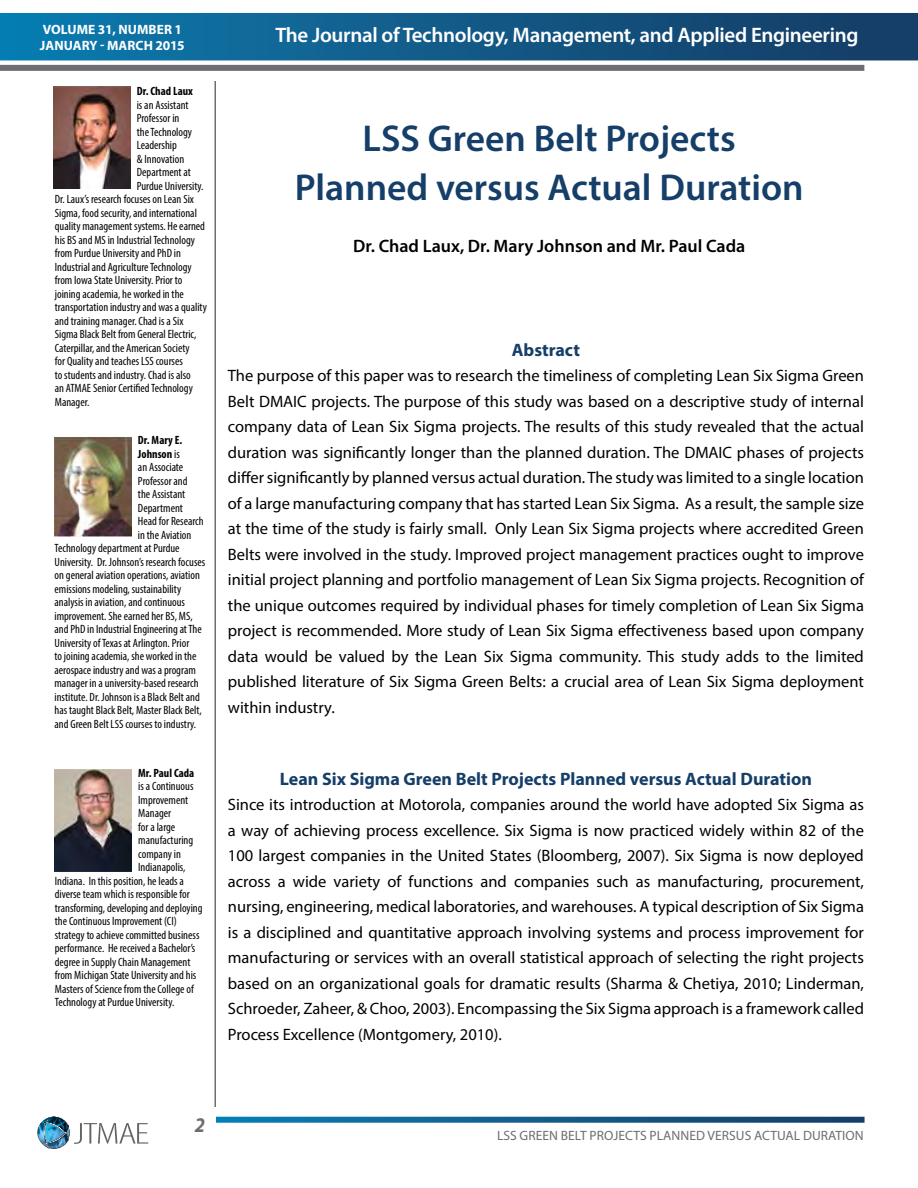
<style>
.page{position:relative;width:918px;height:1188px;background:#fff}
.page>*{position:absolute;margin:0;border:0;box-sizing:border-box;transform-origin:0 0}
.t1{font:600 37.5px/48.8px "Myriad Pro";color:#153e68;text-align:center}
.t2{font:600 21px "Myriad Pro";letter-spacing:-.015em;color:#fff}
.t3{font:italic 700 21px "Myriad Pro";color:#6d6e71;scale:.9 1}
.t4{font:700 18px "Myriad Pro";color:#153e68}
.t5{font:600 18px "Myriad Pro";color:#000}
.t6{font:16.5px/25.5px "Myriad Pro";color:#000;text-align:justify}
.t7{font:13.5px "Myriad Pro";letter-spacing:.005em;color:#6d6e71}
.t8{font:700 13.5px/16.5px "Myriad Pro";letter-spacing:.005em;color:#fff}
.t9{font:condensed 12px "Myriad Pro";color:#000}
.t10{font:700 condensed 12px "Myriad Pro";color:#000}
.s1{font-weight:400}
</style>
<div class="page">
<div style="left:0;top:65px;width:864px;height:6px;background:#6d6e71"></div>
<svg style="left:216px;top:1117px;width:649px;height:6px;background:#1b6591"></svg>
<svg style="left:0;top:13px;width:918px;height:47px;background:#105a89"></svg>
<hr style="left:214px;top:81px;width:2px;height:1026px;background:#6d6e71">
<svg style="left:38px;top:1117px;width:110px;height:32px"></svg>
<img style="left:53px;top:86px;width:77px;height:103px">
<img style="left:55px;top:437px;width:76px;height:100px">
<img style="left:55px;top:769px;width:77px;height:103px">
<p class="t8" style="left:40px;top:21px;width:146px">Volume 31, Number 1<br>January - March 2015</p>
<p class="t10" style="left:137px;top:84px;width:58px">Dr. Chad Laux</p>
<p class="t9" style="left:137px;top:98px;width:53px">is an Assistant</p>
<p class="t9" style="left:137px;top:111px;width:44px">Professor in</p>
<p class="t9" style="left:137px;top:125px;width:57px">the Technology</p>
<p class="t9" style="left:137px;top:138px;width:42px">Leadership</p>
<p class="t9" style="left:137px;top:152px;width:49px">&amp; Innovation</p>
<p class="t9" style="left:137px;top:165px;width:56px">Department at</p>
<p class="t9" style="left:137px;top:179px;width:68px">Purdue University.</p>
<p class="t9" style="left:55px;top:192px;width:141px">Dr. Laux’s research focuses on Lean Six</p>
<p class="t9" style="left:55px;top:206px;width:144px">Sigma, food security, and international</p>
<p class="t9" style="left:55px;top:219px;width:152px">quality management systems. He earned</p>
<p class="t9" style="left:55px;top:233px;width:142px">his BS and MS in Industrial Technology</p>
<p class="t9" style="left:55px;top:246px;width:128px">from Purdue University and PhD in</p>
<p class="t9" style="left:55px;top:260px;width:138px">Industrial and Agriculture Technology</p>
<p class="t9" style="left:55px;top:273px;width:129px">from Iowa State University. Prior to</p>
<p class="t9" style="left:55px;top:287px;width:131px">joining academia, he worked in the</p>
<p class="t9" style="left:55px;top:300px;width:154px">transportation industry and was a quality</p>
<p class="t9" style="left:55px;top:314px;width:130px">and training manager. Chad is a Six</p>
<p class="t9" style="left:55px;top:327px;width:143px">Sigma Black Belt from General Electric,</p>
<p class="t9" style="left:55px;top:341px;width:136px">Caterpillar, and the American Society</p>
<p class="t9" style="left:55px;top:354px;width:130px">for Quality and teaches LSS courses</p>
<p class="t9" style="left:55px;top:368px;width:137px">to students and industry. Chad is also</p>
<p class="t9" style="left:55px;top:381px;width:139px">an ATMAE Senior Certified Technology</p>
<p class="t9" style="left:55px;top:395px;width:36px">Manager.</p>
<p class="t10" style="left:138px;top:433px;width:46px">Dr. Mary E.</p>
<p class="t10" style="left:138px;top:446px;width:43px">Johnson <span class="s1">is</span></p>
<p class="t9" style="left:138px;top:460px;width:47px">an Associate</p>
<p class="t9" style="left:138px;top:474px;width:51px">Professor and</p>
<p class="t9" style="left:138px;top:487px;width:49px">the Assistant</p>
<p class="t9" style="left:138px;top:501px;width:46px">Department</p>
<p class="t9" style="left:138px;top:514px;width:67px">Head for Research</p>
<p class="t9" style="left:138px;top:528px;width:55px">in the Aviation</p>
<p class="t9" style="left:55px;top:541px;width:127px">Technology department at Purdue</p>
<p class="t9" style="left:55px;top:555px;width:152px">University. Dr. Johnson’s research focuses</p>
<p class="t9" style="left:55px;top:568px;width:147px">on general aviation operations, aviation</p>
<p class="t9" style="left:55px;top:582px;width:128px">emissions modeling, sustainability</p>
<p class="t9" style="left:55px;top:595px;width:132px">analysis in aviation, and continuous</p>
<p class="t9" style="left:55px;top:609px;width:140px">improvement. She earned her BS, MS,</p>
<p class="t9" style="left:55px;top:622px;width:149px">and PhD in Industrial Engineering at The</p>
<p class="t9" style="left:55px;top:636px;width:136px">University of Texas at Arlington. Prior</p>
<p class="t9" style="left:55px;top:649px;width:143px">to joining academia, she worked in the</p>
<p class="t9" style="left:55px;top:663px;width:143px">aerospace industry and was a program</p>
<p class="t9" style="left:55px;top:676px;width:146px">manager in a university-based research</p>
<p class="t9" style="left:55px;top:690px;width:147px">institute. Dr. Johnson is a Black Belt and</p>
<p class="t9" style="left:55px;top:703px;width:149px">has taught Black Belt, Master Black Belt,</p>
<p class="t9" style="left:55px;top:717px;width:143px">and Green Belt LSS courses to industry.</p>
<p class="t10" style="left:138px;top:765px;width:58px">Mr. Paul Cada</p>
<p class="t9" style="left:138px;top:779px;width:57px">is a Continuous</p>
<p class="t9" style="left:138px;top:793px;width:51px">Improvement</p>
<p class="t9" style="left:138px;top:806px;width:34px">Manager</p>
<p class="t9" style="left:138px;top:820px;width:39px">for a large</p>
<p class="t9" style="left:138px;top:833px;width:57px">manufacturing</p>
<p class="t9" style="left:138px;top:847px;width:44px">company in</p>
<p class="t9" style="left:138px;top:860px;width:49px">Indianapolis,</p>
<p class="t9" style="left:55px;top:874px;width:131px">Indiana. In this position, he leads a</p>
<p class="t9" style="left:55px;top:887px;width:136px">diverse team which is responsible for</p>
<p class="t9" style="left:55px;top:901px;width:149px">transforming, developing and deploying</p>
<p class="t9" style="left:55px;top:914px;width:123px">the Continuous Improvement (CI)</p>
<p class="t9" style="left:55px;top:928px;width:146px">strategy to achieve committed business</p>
<p class="t9" style="left:55px;top:941px;width:142px">performance. He received a Bachelor’s</p>
<p class="t9" style="left:55px;top:955px;width:137px">degree in Supply Chain Management</p>
<p class="t9" style="left:55px;top:968px;width:143px">from Michigan State University and his</p>
<p class="t9" style="left:55px;top:982px;width:140px">Masters of Science from the College of</p>
<p class="t9" style="left:55px;top:995px;width:121px">Technology at Purdue University.</p>
<p class="t2" style="left:275px;top:21px;width:585px">The Journal of Technology, Management, and Applied Engineering</p>
<h1 class="t1" style="left:295px;top:113px;width:510px">LSS Green Belt Projects<br>Planned versus Actual Duration</h1>
<p class="t5" style="left:353px;top:235px;width:394px">Dr. Chad Laux, Dr. Mary Johnson and Mr. Paul Cada</p>
<p class="t4" style="left:512px;top:338px;width:70px">Abstract</p>
<p class="t6" style="left:228px;top:363px;width:638px">The purpose of this paper was to research the timeliness of completing Lean Six Sigma Green<br>Belt DMAIC</p>
<p class="t6" style="left:228px;top:388px;width:638px;text-indent:84px">projects. The purpose of this study was based on a descriptive study of internal company data of Lean Six Sigma projects. The results of this study revealed that the actual duration was significantly longer than the planned duration. The DMAIC</p>
<p class="t6" style="left:228px;top:439px;width:638px;text-indent:509px">phases of projects differ significantly by planned versus actual duration. The study was limited to a single location of a large manufacturing company that has started Lean Six Sigma. As a result, the sample size at the time of the study is fairly small. Only Lean Six Sigma projects where accredited Green Belts were involved in the study. I mproved project management practices ought to improve initial project planning and portfolio management of Lean Six Sigma projects. Recognition of the unique outcomes required by individual phases for timely completion of Lean Six Sigma project is recommended. More study of Lean Six Sigma effectiveness based upon company data would be valued by the Lean Six Sigma community. This study adds to the limited published literature of Six Sigma Green Belts: a crucial area of Lean Six Sigma deployment within industry.</p>
<p class="t4" style="left:280px;top:767px;width:534px">Lean Six Sigma Green Belt Projects Planned versus Actual Duration</p>
<p class="t6" style="left:228px;top:792px;width:638px">Since its introduction at Motorola, companies around the world have adopted Six Sigma as a way of achieving process excellence. Six Sigma is now practiced widely within 82 of the 100 largest companies in the United States (Bloomberg, 2007). Six Sigma is now deployed across a wide variety of functions and companies such as manufacturing, procurement, nursing, engineering, medical laboratories, and warehouses. A typical description of Six Sigma is a disciplined and quantitative approach involving systems and process improvement for manufacturing or services with an overall statistical approach of selecting the right projects based on an organizational goals for dramatic results (Sharma &amp; Chetiya, 2010; Linderman, Schroeder, Zaheer, &amp; Choo, 2003). Encompassing the Six Sigma approach is a framework called Process Excellence (Montgomery, 2010).</p>
<p class="t3" style="left:195px;top:1112px;width:13px">2</p>
<p class="t7" style="left:497px;top:1127px;width:368px">LSS Green Belt Projects Planned versus Actual Duration</p>
</div>
